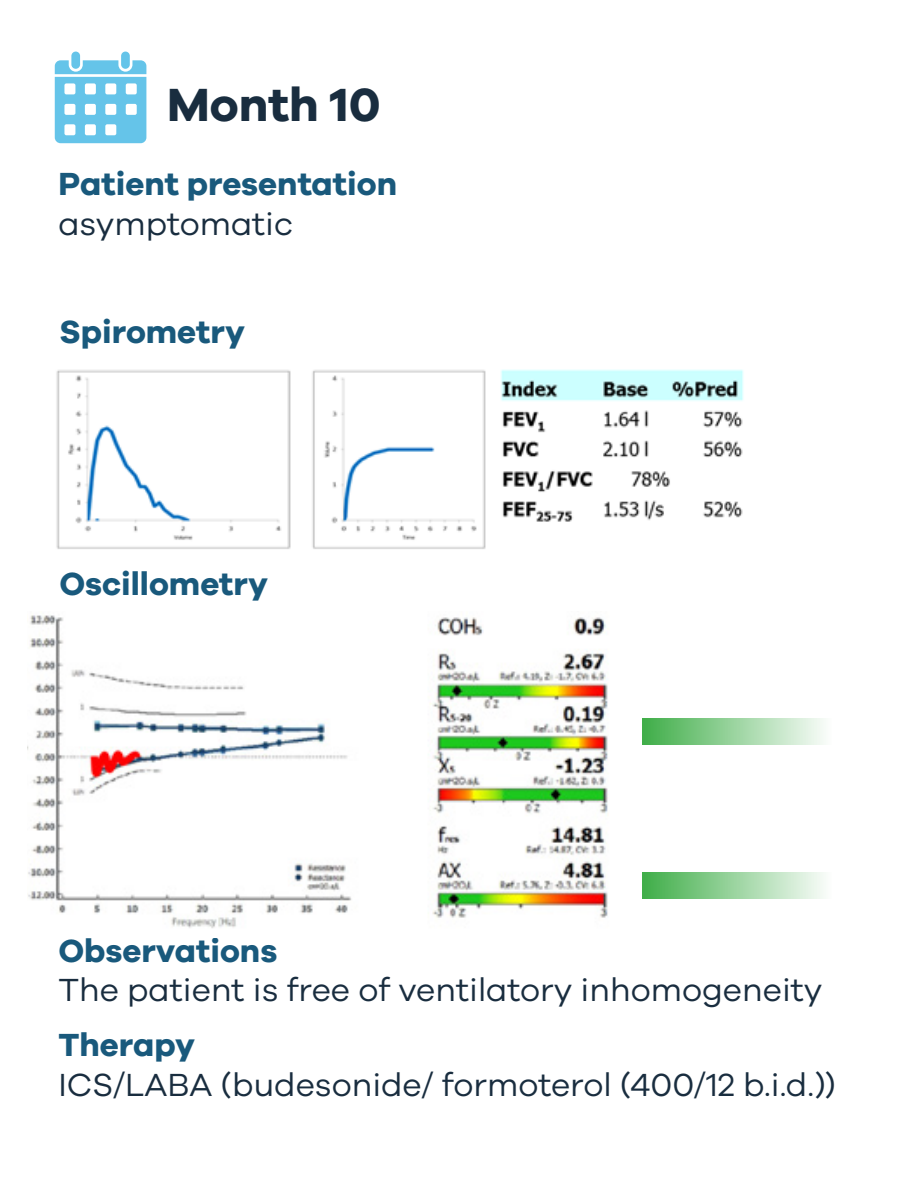
<style>
.page{position:relative;width:918px;height:1188px;background:#fff}
.page>*{position:absolute;margin:0;border:0;box-sizing:border-box;transform-origin:0 0}
.t1{font:700 48px "Galano Grotesque";color:#192d3f}
.t2{font:33px "Galano Grotesque";color:#192d3f}
.t3{font:700 33px "Galano Grotesque";color:#19597c}
</style>
<div class="page">
<img style="left:56px;top:369px;width:688px;height:180px">
<svg style="left:55px;top:52px;width:91px;height:91px"></svg>
<img style="left:28px;top:615px;width:580px;height:313px">
<div style="left:643px;top:718px;width:189px;height:27px;background:linear-gradient(to right,#40ae49,#fdfefd)"></div>
<div style="left:643px;top:872px;width:189px;height:27px;background:linear-gradient(to right,#40ae49,#fdfefd)"></div>
<p class="t1" style="left:167px;top:75px;width:215px">Month 10</p>
<p class="t3" style="left:58px;top:164px;width:340px">Patient presentation</p>
<p class="t2" style="left:58px;top:204px;width:236px">asymptomatic</p>
<p class="t3" style="left:60px;top:311px;width:187px">Spirometry</p>
<p class="t3" style="left:60px;top:564px;width:210px">Oscillometry</p>
<p class="t3" style="left:58px;top:930px;width:220px">Observations</p>
<p class="t2" style="left:58px;top:970px;width:766px">The patient is free of ventilatory inhomogeneity</p>
<p class="t3" style="left:58px;top:1025px;width:138px">Therapy</p>
<p class="t2" style="left:58px;top:1065px;width:779px">ICS/LABA (budesonide/ formoterol (400/12 b.i.d.))</p>
</div>
